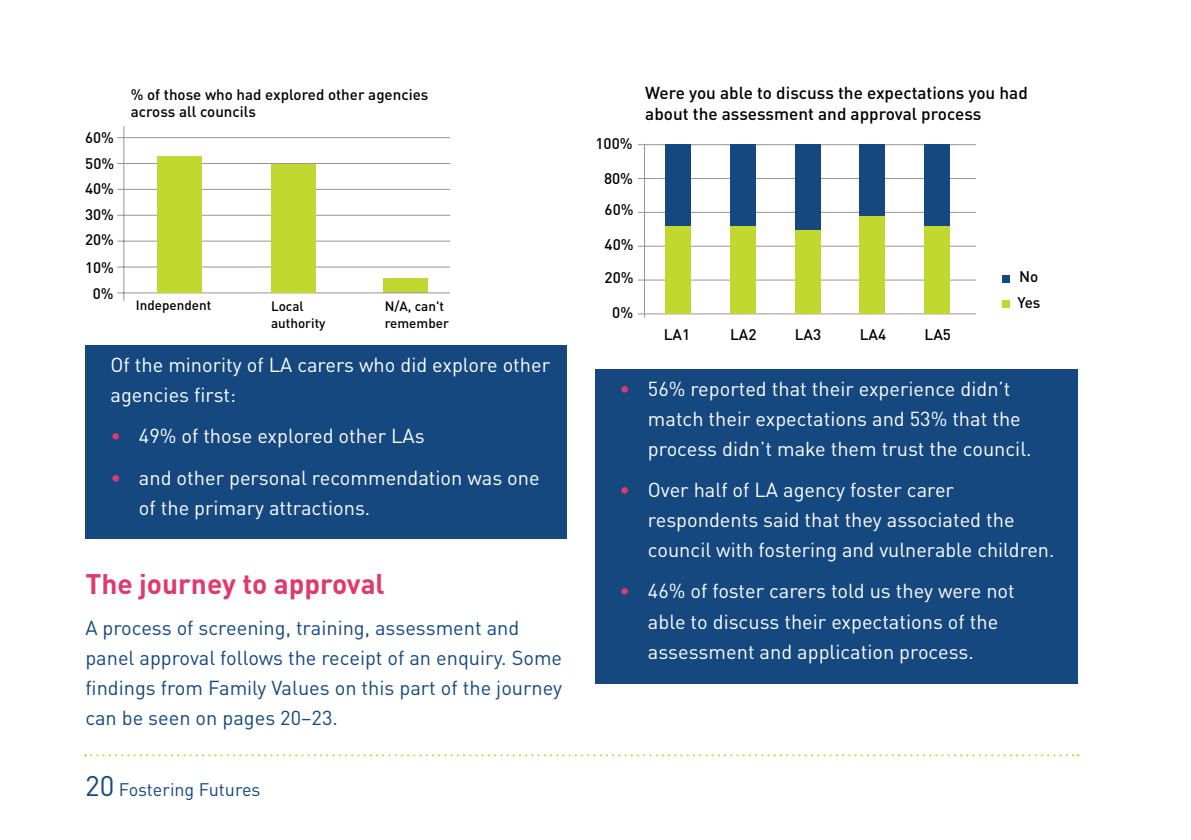
<style>
.page{position:relative;width:1191px;height:840px;background:#fff}
.page>*{position:absolute;margin:0;border:0;box-sizing:border-box;transform-origin:0 0}
.t1{font:700 28px "DINOT";color:#e0396e}
.t2{font:20px/30px "DINOT";color:#fff}
.t3{font:20px/30px "DINOT";color:#14487f}
.t4{font:18px "DINOT";color:#14487f}
.t5{font:500 17.2px/21px "DINOT";color:#000}
.t6{font:500 15.2px/26.8px "DINOT";color:#000}
.t7{font:500 13.4px/16.8px "DINOT";color:#000}
.s1{color:#e0396e}
.s2{font-size:28px}
</style>
<div class="page">
<svg style="left:85px;top:754px;width:993px;height:2px"></svg>
<div style="left:383px;top:278px;width:45px;height:15px;background:#c1d831"></div>
<hr style="left:117px;top:292px;width:333px;height:1px;background:#939598">
<hr style="left:117px;top:266px;width:333px;height:1px;background:#939598">
<hr style="left:117px;top:241px;width:333px;height:1px;background:#939598">
<hr style="left:117px;top:189px;width:333px;height:1px;background:#939598">
<hr style="left:117px;top:137px;width:333px;height:1px;background:#939598">
<hr style="left:117px;top:163px;width:333px;height:1px;background:#939598">
<hr style="left:117px;top:215px;width:333px;height:1px;background:#939598">
<hr style="left:123px;top:85px;width:1px;height:216px;background:#939598">
<div style="left:271px;top:164px;width:45px;height:129px;background:#c1d831"></div>
<div style="left:157px;top:156px;width:45px;height:137px;background:#c1d831"></div>
<div style="left:87px;top:85px;width:61px;height:40px;background:#fff"></div>
<div style="left:85px;top:345px;width:482px;height:193px;background:#14487f"></div>
<hr style="left:638px;top:313px;width:338px;height:1px;background:#939598">
<hr style="left:638px;top:279px;width:338px;height:1px;background:#939598">
<hr style="left:638px;top:246px;width:338px;height:1px;background:#939598">
<hr style="left:638px;top:212px;width:338px;height:1px;background:#939598">
<hr style="left:638px;top:178px;width:338px;height:1px;background:#939598">
<hr style="left:638px;top:144px;width:338px;height:1px;background:#939598">
<div style="left:665px;top:144px;width:25px;height:169px;background:#14487f"></div>
<div style="left:730px;top:144px;width:25px;height:169px;background:#14487f"></div>
<div style="left:795px;top:144px;width:25px;height:169px;background:#14487f"></div>
<div style="left:859px;top:144px;width:26px;height:169px;background:#14487f"></div>
<div style="left:924px;top:144px;width:26px;height:170px;background:#14487f"></div>
<div style="left:665px;top:226px;width:25px;height:88px;background:#c1d831"></div>
<div style="left:730px;top:226px;width:25px;height:88px;background:#c1d831"></div>
<div style="left:795px;top:230px;width:25px;height:84px;background:#c1d831"></div>
<div style="left:859px;top:216px;width:26px;height:98px;background:#c1d831"></div>
<div style="left:924px;top:226px;width:26px;height:88px;background:#c1d831"></div>
<div style="left:1001px;top:275px;width:8px;height:8px;background:#14487f"></div>
<div style="left:1002px;top:299px;width:8px;height:8px;background:#c1d831"></div>
<hr style="left:644px;top:144px;width:1px;height:173px;background:#939598">
<div style="left:595px;top:369px;width:482px;height:314px;background:#14487f"></div>
<p class="t6" style="left:85px;top:124px;width:30px">60%</p>
<p class="t6" style="left:85px;top:174px;width:30px">40%<br>30%</p>
<p class="t6" style="left:85px;top:226px;width:30px;text-align:center">20%<br>10%<br>0%</p>
<p class="t6" style="left:85px;top:150px;width:30px">50%</p>
<p class="t6" style="left:131px;top:86px;width:299px;line-height:16.8px">% of those who had explored other agencies across all councils</p>
<p class="t7" style="left:136px;top:296px;width:77px">Independent</p>
<p class="t7" style="left:271px;top:297px;width:56px">Local authority</p>
<p class="t7" style="left:385px;top:297px;width:66px">N/A, can't remember</p>
<p class="t2" style="left:111px;top:349px;width:441px">Of the minority of LA carers who did explore other agencies first:</p>
<p class="t2" style="left:111px;top:420px;width:316px"><span class="s1">•</span> 49% of those explored other LAs</p>
<p class="t2" style="left:139px;top:462px;width:402px;text-indent:-28px"><span class="s1">•</span> and other personal recommendation was one of the primary attractions.</p>
<h1 class="t1" style="left:85px;top:565px;width:301px">The journey to approval</h1>
<p class="t3" style="left:85px;top:612px;width:478px">A process of screening, training, assessment and panel approval follows the receipt of an enquiry. Some findings from Family Values on this part of the journey can be seen on pages 20–23.</p>
<p class="t4" style="left:85px;top:778px;width:177px"><span class="s2">20</span> Fostering Futures</p>
<p class="t6" style="left:595px;top:130px;width:39px">100%</p>
<p class="t6" style="left:604px;top:162px;width:31px;line-height:31px">80%<br>60%</p>
<p class="t6" style="left:604px;top:227px;width:31px;line-height:33px">40%<br>20%</p>
<p class="t6" style="left:612px;top:298px;width:22px">0%</p>
<p class="t5" style="left:645px;top:82px;width:384px">Were you able to discuss the expectations you had about the assessment and approval process</p>
<p class="t6" style="left:664px;top:321px;width:28px">LA1</p>
<p class="t6" style="left:730px;top:321px;width:28px">LA2</p>
<p class="t6" style="left:795px;top:321px;width:28px">LA3</p>
<p class="t6" style="left:859px;top:321px;width:28px">LA4</p>
<p class="t6" style="left:924px;top:321px;width:28px">LA5</p>
<p class="t6" style="left:1017px;top:263px;width:25px">No<br>Yes</p>
<p class="t2" style="left:648px;top:373px;width:385px;text-indent:-28px"><span class="s1">•</span> 56% reported that their experience didn’t match their expectations and 53% that the process didn’t make them trust the council.</p>
<p class="t2" style="left:648px;top:474px;width:408px;text-indent:-28px"><span class="s1">•</span> Over half of LA agency foster carer respondents said that they associated the council with fostering and vulnerable children.</p>
<p class="t2" style="left:648px;top:575px;width:368px;text-indent:-28px"><span class="s1">•</span> 46% of foster carers told us they were not able to discuss their expectations of the assessment and application process.</p>
</div>
